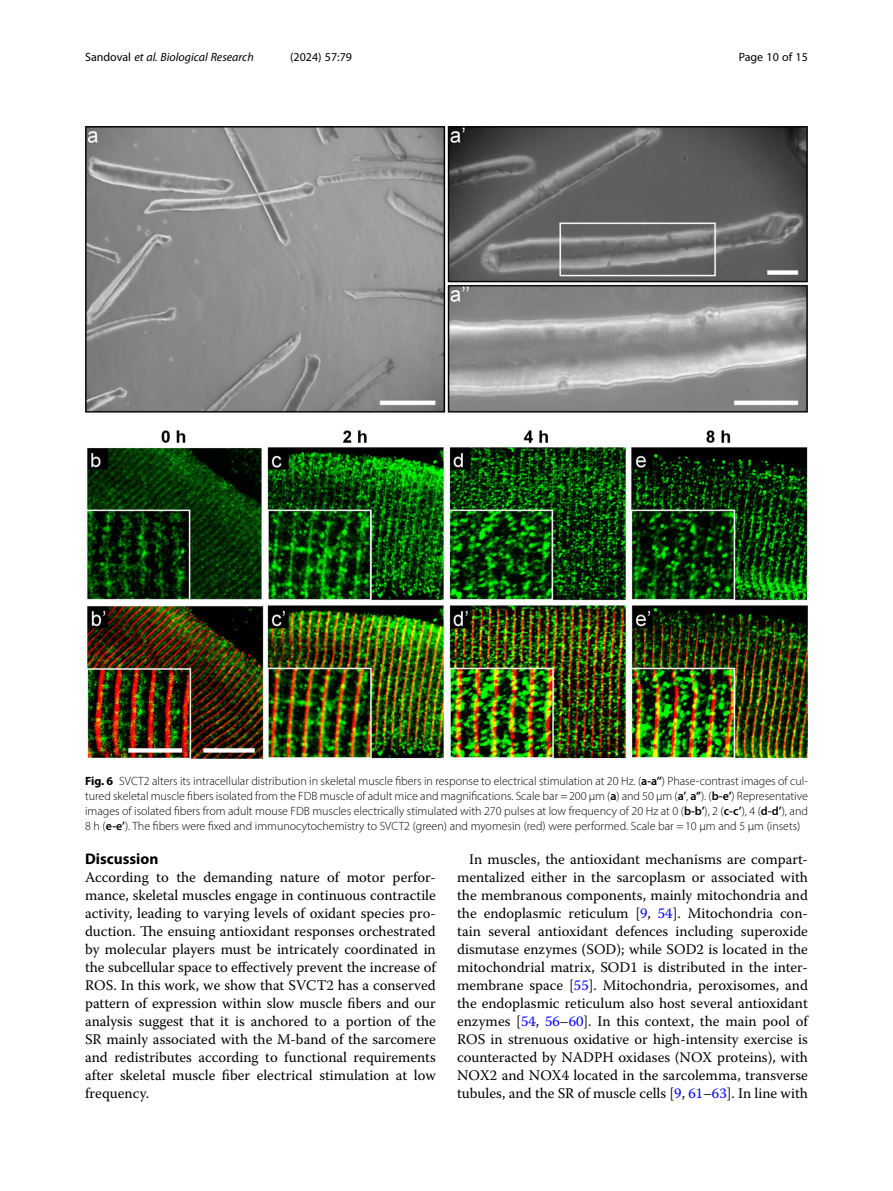
<style>
.page{position:relative;width:893px;height:1191px;background:#fff}
.page>*{position:absolute;margin:0;border:0;box-sizing:border-box;transform-origin:0 0}
.Head_1{font:700 15.45px "Myriad Pro";color:#000}
.Body_Text_Indent{font:14.7px/18px "Warnock Pro";color:#000;text-align:justify}
.Body_Text{font:14.7px/18px "Warnock Pro";color:#000;text-align:justify}
.Figure_Caption{font:300 12px/15px "Myriad Pro";color:#000;text-align:justify}
.t1{font:italic 12px "Myriad Pro";color:#000}
.t2{font:12px "Myriad Pro";color:#000}
.s1{font-style:normal}
.s2{font-weight:700}
.s3{font-weight:600}
.s4{color:#00f}
</style>
<div class="page">
<img style="left:85px;top:126px;width:723px;height:632px">
<p class="t1" style="left:85px;top:50px;width:170px"><span class="s1">Sandoval</span> et al. Biological Research</p>
<p class="t2" style="left:290px;top:50px;width:63px">(2024) 57:79</p>
<p class="t2" style="left:739px;top:50px;width:71px">Page 10 of 15</p>
<p class="Figure_Caption" style="left:85px;top:773px;width:724px"><span class="s2">Fig. 6</span> SVCT2 alters its intracellular distribution in skeletal muscle fibers in response to electrical stimulation at 20 Hz. (<span class="s3">a-a’’</span>) Phase-contrast images of cul&shy;tured skeletal muscle fibers isolated from the FDB muscle of adult mice and magnifications. Scale bar =200 μm (<span class="s3">a</span>) and 50 μm (<span class="s3">a’</span>, <span class="s3">a’’</span>). (<span class="s3">b-e’</span>) Representative images of isolated fibers from adult mouse FDB muscles electrically stimulated with 270 pulses at low frequency of 20 Hz at 0 (<span class="s3">b-b’</span>), 2 (<span class="s3">c-c’</span>), 4 (<span class="s3">d-d’</span>), and 8 h (<span class="s3">e-e’</span>). The fibers were fixed and immunocytochemistry to SVCT2 (green) and myomesin (red) were performed. Scale bar =10 μm and 5 μm (insets)</p>
<p class="Head_1" style="left:85px;top:849px;width:75px">Discussion</p>
<p class="Body_Text" style="left:85px;top:868px;width:352px">According to the demanding nature of motor perfor&shy;mance, skeletal muscles engage in continuous contractile activity, leading to varying levels of oxidant species pro&shy;duction. The ensuing antioxidant responses orchestrated by molecular players must be intricately coordinated in the subcellular space to effectively prevent the increase of ROS. In this work, we show that SVCT2 has a conserved pattern of expression within slow muscle fibers and our analysis suggest that it is anchored to a portion of the SR mainly associated with the M-band of the sarcomere and redistributes according to functional requirements after skeletal muscle fiber electrical stimulation at low frequency.</p>
<p class="Body_Text_Indent" style="left:457px;top:850px;width:352px;text-indent:12px">In muscles, the antioxidant mechanisms are compart&shy;mentalized either in the sarcoplasm or associated with the membranous components, mainly mitochondria and the endoplasmic reticulum [<span class="s4">9</span>, <span class="s4">54</span>]. Mitochondria con&shy;tain several antioxidant defences including superoxide dismutase enzymes (SOD); while SOD2 is located in the mitochondrial matrix, SOD1 is distributed in the inter&shy;membrane space [<span class="s4">55</span>]. Mitochondria, peroxisomes, and the endoplasmic reticulum also host several antioxidant enzymes [<span class="s4">54</span>, <span class="s4">56</span>–<span class="s4">60</span>]. In this context, the main pool of ROS in strenuous oxidative or high-intensity exercise is counteracted by NADPH oxidases (NOX proteins), with NOX2 and NOX4 located in the sarcolemma, transverse tubules, and the SR of muscle cells [<span class="s4">9</span>, <span class="s4">61</span>–<span class="s4">63</span>]. In line with</p>
</div>
